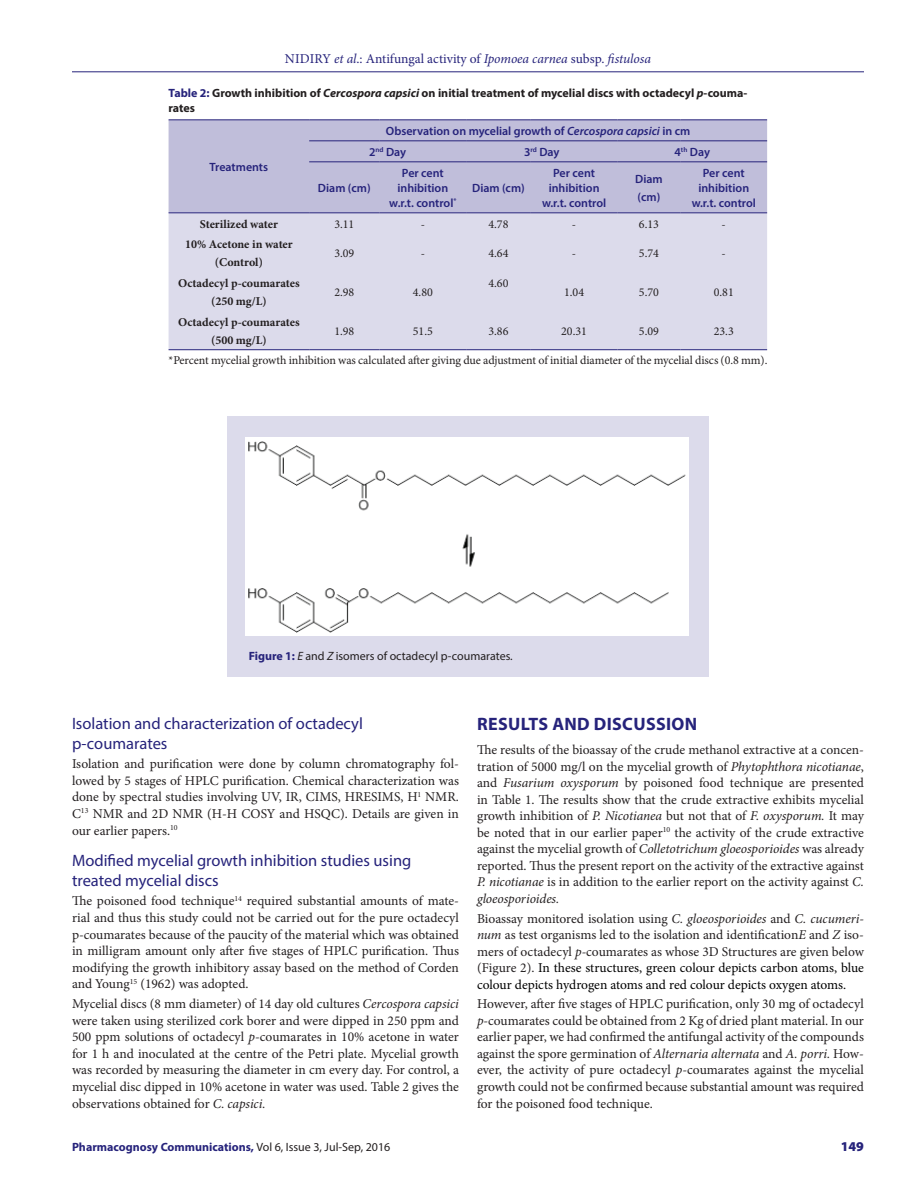
<style>
.page{position:relative;width:918px;height:1188px;background:#fff}
.page>*{position:absolute;margin:0;border:0;box-sizing:border-box;transform-origin:0 0}
._1_HD{font:700 18px "Myriad Pro";letter-spacing:.02em;color:#26237b}
._2_HD{font:16.5px/19.6px "Myriad Pro";color:#26237b}
.TXT{font:13.5px/16.5px "Minion Pro";color:#231f20;text-align:justify}
.t1{font:13.5px "Minion Pro";color:#26237b}
.RRH{font:900 13.5px "Myriad Pro";color:#26237b}
.TCH{font:600 12px/15px "Myriad Pro";color:#26237b;text-align:center}
.TFN{font:12px "Minion Pro";letter-spacing:-.005em;color:#231f20}
.TT{font:700 12px/15px "Myriad Pro";color:#231f20}
.TB{font:700 12px "Minion Pro";color:#231f20}
.TB-2{font:12px "Minion Pro";color:#231f20}
.RRH-2{font:700 12px "Myriad Pro";color:#26237b}
.FIG_CAP{font:12px "Myriad Pro";color:#231f20}
.s1{font-style:italic}
.s2{color:#26237b}
.s3{font-weight:700;color:#26237b}
.s4{color:#000}
.s5{font-weight:400;color:#231f20}
</style>
<div class="page">
<hr style="left:72px;top:72px;width:792px;height:1px;background:#26237b">
<div style="left:169px;top:120px;width:598px;height:92px;background:#c0beda"></div>
<div style="left:169px;top:213px;width:598px;height:136px;background:#dcdbeb"></div>
<hr style="left:169px;top:119px;width:140px;height:1px;background:#26237b">
<hr style="left:169px;top:212px;width:140px;height:1px;background:#26237b">
<hr style="left:309px;top:119px;width:71px;height:1px;background:#26237b">
<hr style="left:380px;top:119px;width:86px;height:1px;background:#26237b">
<hr style="left:466px;top:119px;width:65px;height:1px;background:#26237b">
<hr style="left:531px;top:119px;width:86px;height:1px;background:#26237b">
<hr style="left:617px;top:119px;width:63px;height:1px;background:#26237b">
<hr style="left:680px;top:119px;width:87px;height:1px;background:#26237b">
<hr style="left:309px;top:212px;width:71px;height:1px;background:#26237b">
<hr style="left:380px;top:212px;width:86px;height:1px;background:#26237b">
<hr style="left:466px;top:212px;width:65px;height:1px;background:#26237b">
<hr style="left:531px;top:212px;width:86px;height:1px;background:#26237b">
<hr style="left:617px;top:212px;width:63px;height:1px;background:#26237b">
<hr style="left:680px;top:212px;width:87px;height:1px;background:#26237b">
<hr style="left:309px;top:140px;width:71px;height:1px;background:#26237b">
<hr style="left:380px;top:140px;width:86px;height:1px;background:#26237b">
<hr style="left:466px;top:140px;width:65px;height:1px;background:#26237b">
<hr style="left:531px;top:140px;width:86px;height:1px;background:#26237b">
<hr style="left:617px;top:140px;width:63px;height:1px;background:#26237b">
<hr style="left:680px;top:140px;width:87px;height:1px;background:#26237b">
<hr style="left:309px;top:161px;width:71px;height:1px;background:#26237b">
<hr style="left:380px;top:161px;width:86px;height:1px;background:#26237b">
<hr style="left:466px;top:161px;width:65px;height:1px;background:#26237b">
<hr style="left:531px;top:161px;width:86px;height:1px;background:#26237b">
<hr style="left:617px;top:161px;width:63px;height:1px;background:#26237b">
<hr style="left:680px;top:161px;width:87px;height:1px;background:#26237b">
<hr style="left:169px;top:349px;width:140px;height:1px;background:#26237b">
<hr style="left:309px;top:349px;width:71px;height:1px;background:#26237b">
<hr style="left:380px;top:349px;width:86px;height:1px;background:#26237b">
<hr style="left:466px;top:349px;width:65px;height:1px;background:#26237b">
<hr style="left:531px;top:349px;width:86px;height:1px;background:#26237b">
<hr style="left:617px;top:349px;width:63px;height:1px;background:#26237b">
<hr style="left:680px;top:349px;width:87px;height:1px;background:#26237b">
<div style="left:227px;top:416px;width:482px;height:260px;background:#dcdbeb"></div>
<div style="left:246px;top:437px;width:443px;height:199px;background:#fff"></div>
<p class="t1" style="left:285px;top:50px;width:368px">NIDIRY <span class="s1">et al</span>.: Antifungal activity of <span class="s1">Ipomoea carnea</span> subsp. <span class="s1">fistulosa</span></p>
<p class="TT" style="left:169px;top:85px;width:580px"><span class="s2">Table 2:</span> Growth inhibition of <span class="s1">Cercospora capsici</span> on initial treatment of mycelial discs with octadecyl <span class="s1">p</span>-couma&shy;rates</p>
<p class="TCH" style="left:210px;top:159px;width:60px">Treatments</p>
<p class="TCH" style="left:386px;top:123px;width:306px">Observation on mycelial growth of <span class="s1">Cercospora capsici</span> in cm</p>
<p class="TCH" style="left:369px;top:144px;width:39px">2<sup>nd</sup> Day</p>
<p class="TCH" style="left:524px;top:144px;width:37px">3<sup>rd</sup> Day</p>
<p class="TCH" style="left:675px;top:144px;width:37px">4<sup>th</sup> Day</p>
<p class="TCH" style="left:318px;top:180px;width:54px">Diam (cm)</p>
<p class="TCH" style="left:389px;top:165px;width:69px">Per cent inhibition w.r.t. control<sup>*</sup></p>
<p class="TCH" style="left:542px;top:165px;width:66px">Per cent inhibition w.r.t. control</p>
<p class="TCH" style="left:635px;top:171px;width:29px">Diam</p>
<p class="TCH" style="left:692px;top:165px;width:66px">Per cent inhibition w.r.t. control</p>
<p class="TCH" style="left:472px;top:180px;width:54px">Diam (cm)</p>
<p class="TCH" style="left:638px;top:189px;width:24px">(cm)</p>
<p class="TB" style="left:200px;top:215px;width:80px">Sterilized water</p>
<p class="TB-2" style="left:334px;top:216px;width:22px">3.11</p>
<p class="TB-2" style="left:421px;top:216px;width:6px">-</p>
<p class="TB-2" style="left:488px;top:216px;width:22px">4.78</p>
<p class="TB-2" style="left:572px;top:216px;width:6px">-</p>
<p class="TB-2" style="left:639px;top:216px;width:22px">6.13</p>
<p class="TB-2" style="left:722px;top:216px;width:6px">-</p>
<p class="TB" style="left:185px;top:236px;width:109px">10% Acetone in water</p>
<p class="TB" style="left:215px;top:254px;width:50px">(Control)</p>
<p class="TB-2" style="left:334px;top:245px;width:22px">3.09</p>
<p class="TB-2" style="left:421px;top:245px;width:6px">-</p>
<p class="TB-2" style="left:488px;top:245px;width:22px">4.64</p>
<p class="TB-2" style="left:572px;top:245px;width:6px">-</p>
<p class="TB-2" style="left:639px;top:245px;width:22px">5.74</p>
<p class="TB-2" style="left:722px;top:245px;width:6px">-</p>
<p class="TB" style="left:178px;top:275px;width:123px">Octadecyl p-coumarates</p>
<p class="TB" style="left:211px;top:293px;width:57px">(250 mg/L)</p>
<p class="TB-2" style="left:334px;top:284px;width:22px">2.98</p>
<p class="TB-2" style="left:413px;top:284px;width:22px">4.80</p>
<p class="TB-2" style="left:488px;top:275px;width:22px">4.60</p>
<p class="TB-2" style="left:564px;top:284px;width:22px">1.04</p>
<p class="TB-2" style="left:639px;top:284px;width:22px">5.70</p>
<p class="TB-2" style="left:714px;top:284px;width:22px">0.81</p>
<p class="TB" style="left:178px;top:313px;width:123px">Octadecyl p-coumarates</p>
<p class="TB" style="left:211px;top:331px;width:57px">(500 mg/L)</p>
<p class="TB-2" style="left:334px;top:323px;width:22px">1.98</p>
<p class="TB-2" style="left:413px;top:323px;width:22px">51.5</p>
<p class="TB-2" style="left:488px;top:323px;width:22px">3.86</p>
<p class="TB-2" style="left:561px;top:323px;width:27px">20.31</p>
<p class="TB-2" style="left:639px;top:323px;width:22px">5.09</p>
<p class="TB-2" style="left:714px;top:323px;width:22px">23.3</p>
<p class="TFN" style="left:169px;top:352px;width:600px">*Percent mycelial growth inhibition was calculated after giving due adjustment of initial diameter of the mycelial discs (0.8 mm).</p>
<p class="FIG_CAP" style="left:249px;top:648px;width:266px"><span class="s3">Figure 1:</span> <span class="s1">E</span> and <span class="s1">Z</span> isomers of octadecyl p-coumarates.</p>
<p class="_2_HD" style="left:72px;top:713px;width:292px">Isolation and characterization of octadecyl p-coumarates</p>
<p class="TXT" style="left:72px;top:756px;width:389px">Isolation and purification were done by column chromatography fol&shy;lowed by 5 stages of HPLC purification. Chemical characterization was done by spectral studies involving UV, IR, CIMS, HRESIMS, H<sup>1</sup> NMR.<br>C<sup>13</sup> NMR and 2D NMR (H-H COSY and HSQC). Details are given in our earlier papers.<sup>10</sup></p>
<p class="_2_HD" style="left:72px;top:851px;width:341px">Modified mycelial growth inhibition studies using treated mycelial discs</p>
<p class="TXT" style="left:72px;top:893px;width:389px">The poisoned food technique<sup>14</sup> required substantial amounts of mate&shy;rial and thus this study could not be carried out for the pure octadecyl p-coumarates because of the paucity of the material which was obtained in milligram amount only after five stages of HPLC purification. Thus modifying the growth inhibitory assay based on the method of Corden and Young<sup>15</sup> (1962) was adopted.</p>
<p class="TXT" style="left:72px;top:995px;width:389px">Mycelial discs (8 mm diameter) of 14 day old cultures <span class="s1">Cercospora capsici </span>were taken using sterilized cork borer and were dipped in 250 ppm and 500 ppm solutions of octadecyl <span class="s1">p</span>-coumarates in 10% acetone in water for 1 h and inoculated at the centre of the Petri plate. Mycelial growth was recorded by measuring the diameter in cm every day. For control, a mycelial disc dipped in 10% acetone in water was used. Table 2 gives the observations obtained for <span class="s1">C. capsici.</span></p>
<p class="_1_HD" style="left:477px;top:712px;width:222px">RESULTS AND DISCUSSION</p>
<p class="TXT" style="left:477px;top:742px;width:389px">The results of the bioassay of the crude methanol extractive at a concen&shy;tration of 5000 mg/l on the mycelial growth of <span class="s1">Phytophthora nicotianae</span>, and <span class="s1">Fusarium oxysporum</span> by poisoned food technique are presented in Table 1. The results show that the crude extractive exhibits mycelial growth inhibition of <span class="s1">P. Nicotianea</span> but not that of <span class="s1">F. oxysporum.</span> It may be noted that in our earlier paper<sup>10</sup> the activity of the crude extractive against the mycelial growth of <span class="s1">Colletotrichum gloeosporioides</span> was already reported. Thus the present report on the activity of the extractive against <span class="s1">P. nicotianae</span> is in addition to the earlier report on the activity against <span class="s1">C. gloeosporioides.</span></p>
<p class="TXT" style="left:477px;top:910px;width:389px">Bioassay monitored isolation using <span class="s1">C. gloeosporioides</span> and <span class="s1">C. cucumeri&shy;num</span> as test organisms led to the isolation and identification<span class="s1">E</span> and <span class="s1">Z</span> iso&shy;mers of octadecyl <span class="s1">p-</span>coumarates as whose 3D Structures are given below (Figure 2). <span class="s4">In these structures, green colour depicts carbon atoms, blue colour depicts hydrogen atoms and red colour depicts oxygen atoms.</span></p>
<p class="TXT" style="left:477px;top:996px;width:389px">However, after five stages of HPLC purification, only 30 mg of octadecyl <span class="s1">p-</span>coumarates could be obtained from 2 Kg of dried plant material. In our earlier paper, we had confirmed the antifungal activity of the compounds against the spore germination of <span class="s1">Alternaria alternata</span> and <span class="s1">A. porri.</span> How&shy;ever, the activity of pure octadecyl <span class="s1">p</span>-coumarates against the mycelial growth could not be confirmed because substantial amount was required for the poisoned food technique.</p>
<p class="RRH-2" style="left:72px;top:1139px;width:320px">Pharmacognosy Communications, <span class="s5">Vol 6, Issue 3, Jul-Sep, 2016</span></p>
<p class="RRH" style="left:841px;top:1137px;width:25px">149</p>
</div>
